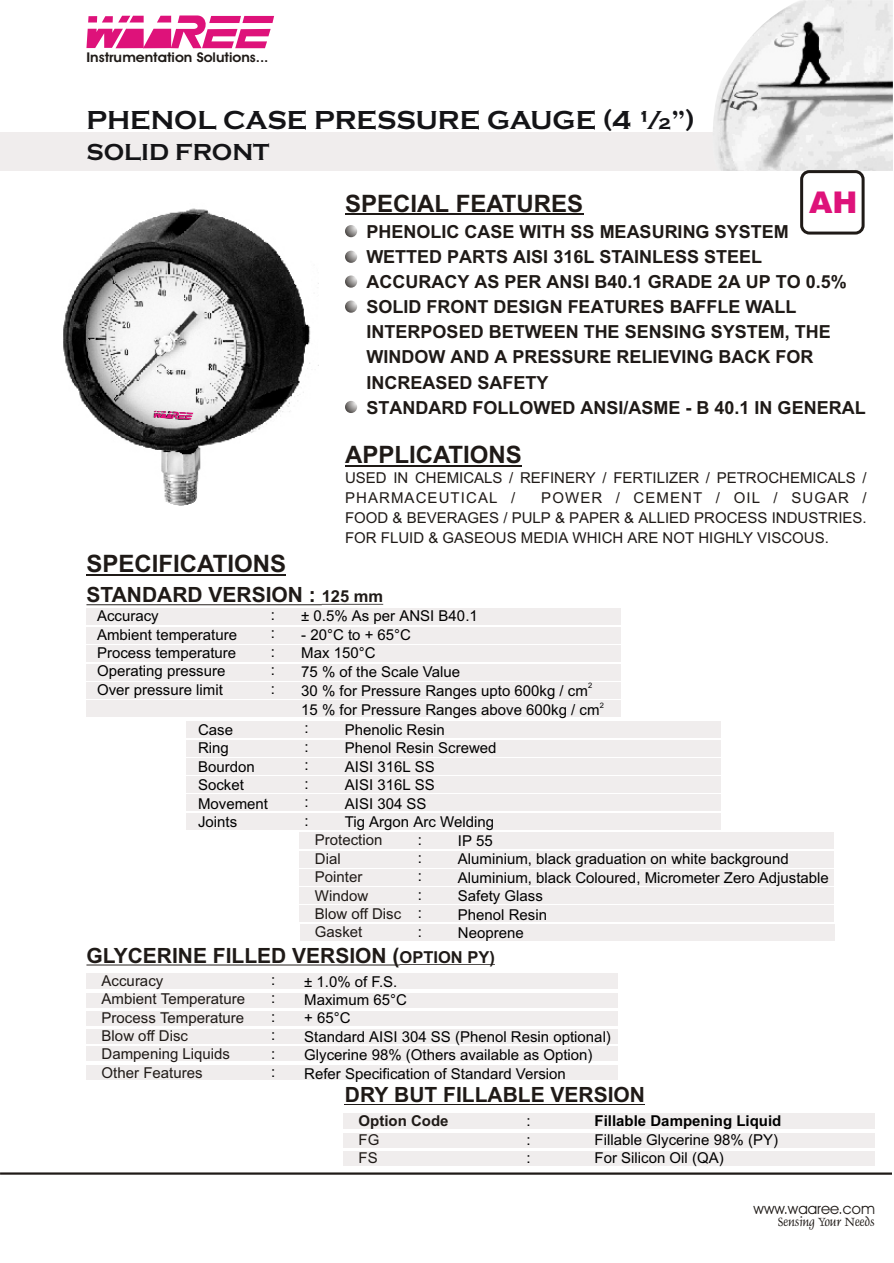
<style>
.page{position:relative;width:894px;height:1263px;background:#fff}
.page>*{position:absolute;margin:0;border:0;box-sizing:border-box;transform-origin:0 0}
.t1{font:900 30px "Arial";color:#de127a}
.t2{font:700 27px "Copperplate Gothic";color:#141417}
.t3{font:700 24px "Arial";color:#1f1a17}
.t4{font:700 24px "Copperplate Gothic";color:#141417}
.t5{font:700 21px "Arial";color:#1f1a17}
.t6{font:700 18px/25.2px "Arial";color:#1f1a17}
.t7{font:15px/18.5px "Arial";color:#000}
.t8{font:15px/18.5px "Arial";color:#1f1a17}
.t9{font:700 15px "Arial";color:#000}
.t10{font:15px "Avant Garde Bk BT";color:#1f1a17}
.t11{font:700 15px "Arial";color:#1f1a17}
.t12{font:700 13.5px "Avant Garde Bk BT";color:#1f1a17;scale:1.08 1}
.t13{font:13.5px "Dauphin";color:#1f1a17}
.t14{font:7.5px "Arial";color:#000}
.s1{font-size:16.5px}
</style>
<div class="page">
<hr style="left:0;top:1172px;width:892px;height:3px;background:#1f1a17">
<hr style="left:345px;top:465px;width:177px;height:1px;background:#1f1a17">
<svg style="left:345px;top:225px;width:12px;height:12px"></svg>
<svg style="left:345px;top:251px;width:12px;height:12px"></svg>
<hr style="left:345px;top:214px;width:238px;height:1px;background:#1f1a17">
<div style="left:0;top:132px;width:893px;height:39px;background:#f0eded"></div>
<img style="left:713px;top:0;width:180px;height:171px">
<svg style="left:345px;top:276px;width:12px;height:12px"></svg>
<svg style="left:345px;top:301px;width:12px;height:12px"></svg>
<svg style="left:345px;top:401px;width:12px;height:12px"></svg>
<hr style="left:86px;top:575px;width:200px;height:1px;background:#1f1a17">
<div style="left:187px;top:813px;width:534px;height:16px;background:#f0eded"></div>
<div style="left:300px;top:833px;width:534px;height:16px;background:#f0eded"></div>
<div style="left:300px;top:851px;width:534px;height:16px;background:#f0eded"></div>
<div style="left:300px;top:869px;width:534px;height:17px;background:#f0eded"></div>
<div style="left:187px;top:722px;width:534px;height:16px;background:#f0eded"></div>
<div style="left:187px;top:740px;width:534px;height:16px;background:#f0eded"></div>
<div style="left:187px;top:758px;width:534px;height:16px;background:#f0eded"></div>
<div style="left:187px;top:777px;width:534px;height:16px;background:#f0eded"></div>
<div style="left:187px;top:795px;width:534px;height:16px;background:#f0eded"></div>
<hr style="left:86px;top:604px;width:236px;height:1px;background:#1f1a17">
<hr style="left:322px;top:604px;width:61px;height:1px;background:#1f1a17">
<div style="left:300px;top:888px;width:534px;height:16px;background:#f0eded"></div>
<div style="left:300px;top:906px;width:534px;height:16px;background:#f0eded"></div>
<div style="left:86px;top:609px;width:535px;height:16px;background:#f0eded"></div>
<div style="left:86px;top:627px;width:535px;height:16px;background:#f0eded"></div>
<div style="left:86px;top:646px;width:535px;height:16px;background:#f0eded"></div>
<div style="left:86px;top:664px;width:535px;height:16px;background:#f0eded"></div>
<div style="left:86px;top:682px;width:535px;height:17px;background:#f0eded"></div>
<div style="left:86px;top:701px;width:535px;height:16px;background:#f0eded"></div>
<div style="left:300px;top:924px;width:535px;height:16px;background:#f0eded"></div>
<div style="left:86px;top:974px;width:532px;height:15px;background:#f0eded"></div>
<div style="left:86px;top:993px;width:532px;height:15px;background:#f0eded"></div>
<div style="left:86px;top:1012px;width:532px;height:14px;background:#f0eded"></div>
<div style="left:86px;top:1029px;width:532px;height:14px;background:#f0eded"></div>
<div style="left:86px;top:1046px;width:532px;height:15px;background:#f0eded"></div>
<div style="left:86px;top:1065px;width:532px;height:15px;background:#f0eded"></div>
<hr style="left:86px;top:965px;width:314px;height:1px;background:#1f1a17">
<hr style="left:400px;top:964px;width:95px;height:1px;background:#1f1a17">
<div style="left:343px;top:1113px;width:532px;height:16px;background:#f0eded"></div>
<div style="left:343px;top:1133px;width:532px;height:14px;background:#f0eded"></div>
<div style="left:343px;top:1151px;width:532px;height:15px;background:#f0eded"></div>
<hr style="left:345px;top:1104px;width:300px;height:1px;background:#1f1a17">
<div style="left:800px;top:170px;width:65px;height:65px;background:#fff;border:3px solid #1f1a17;border-radius:8px"></div>
<img style="left:63px;top:208px;width:256px;height:297px">
<svg style="left:154px;top:411px;width:39px;height:9px"></svg>
<svg style="left:86px;top:15px;width:188px;height:33px"></svg>
<p class="t12" style="left:86px;top:51px;width:170px">Instrumentation Solutions...</p>
<h2 class="t2" style="left:86px;top:104px;width:610px">PHENOL CASE PRESSURE GAUGE (4 ½”)</h2>
<h3 class="t4" style="left:86px;top:137px;width:184px">SOLID FRONT</h3>
<h3 class="t3" style="left:86px;top:555px;width:201px">SPECIFICATIONS</h3>
<h1 class="t1" style="left:809px;top:192px;width:50px">AH</h1>
<h3 class="t3" style="left:345px;top:194px;width:240px">SPECIAL FEATURES</h3>
<p class="t6" style="left:367px;top:221px;width:501px">PHENOLIC CASE WITH SS MEASURING SYSTEM WETTED PARTS AISI 316L STAINLESS STEEL ACCURACY AS PER ANSI B40.1 GRADE 2A UP TO 0.5% SOLID FRONT DESIGN FEATURES BAFFLE WALL INTERPOSED BETWEEN THE SENSING SYSTEM, THE WINDOW AND A PRESSURE RELIEVING BACK FOR INCREASED SAFETY<br>STANDARD FOLLOWED ANSI/ASME - B 40.1 IN GENERAL</p>
<h3 class="t3" style="left:345px;top:446px;width:178px">APPLICATIONS</h3>
<p class="t8" style="left:345px;top:469px;width:523px;line-height:20.1px">USED IN CHEMICALS / REFINERY / FERTILIZER / PETROCHEMICALS /<br>PHARMACEUTICAL /</p>
<p class="t8" style="left:345px;top:489px;width:523px;line-height:20.1px;text-align:justify;text-indent:196px">POWER / CEMENT / OIL / SUGAR / FOOD &amp; BEVERAGES / PULP &amp; PAPER &amp; ALLIED PROCESS INDUSTRIES.<br>FOR FLUID &amp; GASEOUS MEDIA WHICH ARE NOT HIGHLY VISCOUS.</p>
<h3 class="t5" style="left:86px;top:587px;width:298px">STANDARD VERSION : <span class="s1">125 mm</span></h3>
<p class="t7" style="left:271px;top:607px;width:6px;text-align:justify">: : : : :</p>
<p class="t7" style="left:97px;top:608px;width:142px">Accuracy<br>Ambient temperature<br>Process temperature<br>Operating pressure<br>Over pressure limit</p>
<p class="t7" style="left:301px;top:608px;width:178px">± 0.5% As per ANSI B40.1</p>
<p class="t7" style="left:301px;top:627px;width:160px">- 20°C to + 65°C<br>Max 150°C<br>75 % of the Scale Value</p>
<p class="t14" style="left:588px;top:683px;width:6px">2</p>
<p class="t7" style="left:301px;top:683px;width:288px">30 % for Pressure Ranges upto 600kg / cm</p>
<p class="t14" style="left:600px;top:702px;width:6px">2</p>
<p class="t7" style="left:301px;top:702px;width:300px">15 % for Pressure Ranges above 600kg / cm</p>
<p class="t7" style="left:198px;top:722px;width:72px">Case<br>Ring<br>Bourdon<br>Socket<br>Movement<br>Joints</p>
<p class="t7" style="left:345px;top:722px;width:153px">Phenolic Resin<br>Phenol Resin Screwed<br>AISI 316L SS<br>AISI 316L SS<br>AISI 304 SS<br>Tig Argon Arc Welding</p>
<p class="t7" style="left:305px;top:720px;width:6px;text-align:justify">: : : : : :</p>
<p class="t8" style="left:315px;top:832px;width:88px">Protection<br>Dial<br>Pointer<br>Window<br>Blow off Disc<br>Gasket</p>
<p class="t7" style="left:458px;top:833px;width:372px">IP 55<br>Aluminium, black graduation on white background<br>Aluminium, black Coloured, Micrometer Zero Adjustable<br>Safety Glass<br>Phenol Resin<br>Neoprene</p>
<p class="t7" style="left:418px;top:831px;width:6px;text-align:justify">: : : : : :</p>
<h3 class="t5" style="left:86px;top:947px;width:410px">GLYCERINE FILLED VERSION (<span class="s1">OPTION PY)</span></h3>
<p class="t8" style="left:102px;top:973px;width:145px">Accuracy<br>Ambient Temperature<br>Process Temperature<br>Blow off Disc<br>Dampening Liquids<br>Other Features</p>
<p class="t7" style="left:304px;top:973px;width:308px">± 1.0% of F.S.<br>Maximum 65°C<br>+ 65°C<br>Standard AISI 304 SS (Phenol Resin optional)<br>Glycerine 98% (Others available as Option)<br>Refer Specification of Standard Version</p>
<p class="t7" style="left:271px;top:972px;width:6px;text-align:justify">: : : : : :</p>
<h3 class="t5" style="left:345px;top:1087px;width:302px">DRY BUT FILLABLE VERSION</h3>
<p class="t7" style="left:526px;top:1113px;width:6px;text-align:justify">: : :</p>
<p class="t9" style="left:595px;top:1115px;width:188px">Fillable Dampening Liquid</p>
<p class="t11" style="left:359px;top:1115px;width:91px">Option Code</p>
<p class="t8" style="left:359px;top:1132px;width:22px">FG<br>FS</p>
<p class="t7" style="left:595px;top:1131px;width:185px">Fillable Glycerine 98% (PY)<br>For Silicon Oil (QA)</p>
<p class="t10" style="left:754px;top:1203px;width:123px">www.waaree.com</p>
<p class="t13" style="left:778px;top:1216px;width:98px">Sensing Your Needs</p>
</div>
